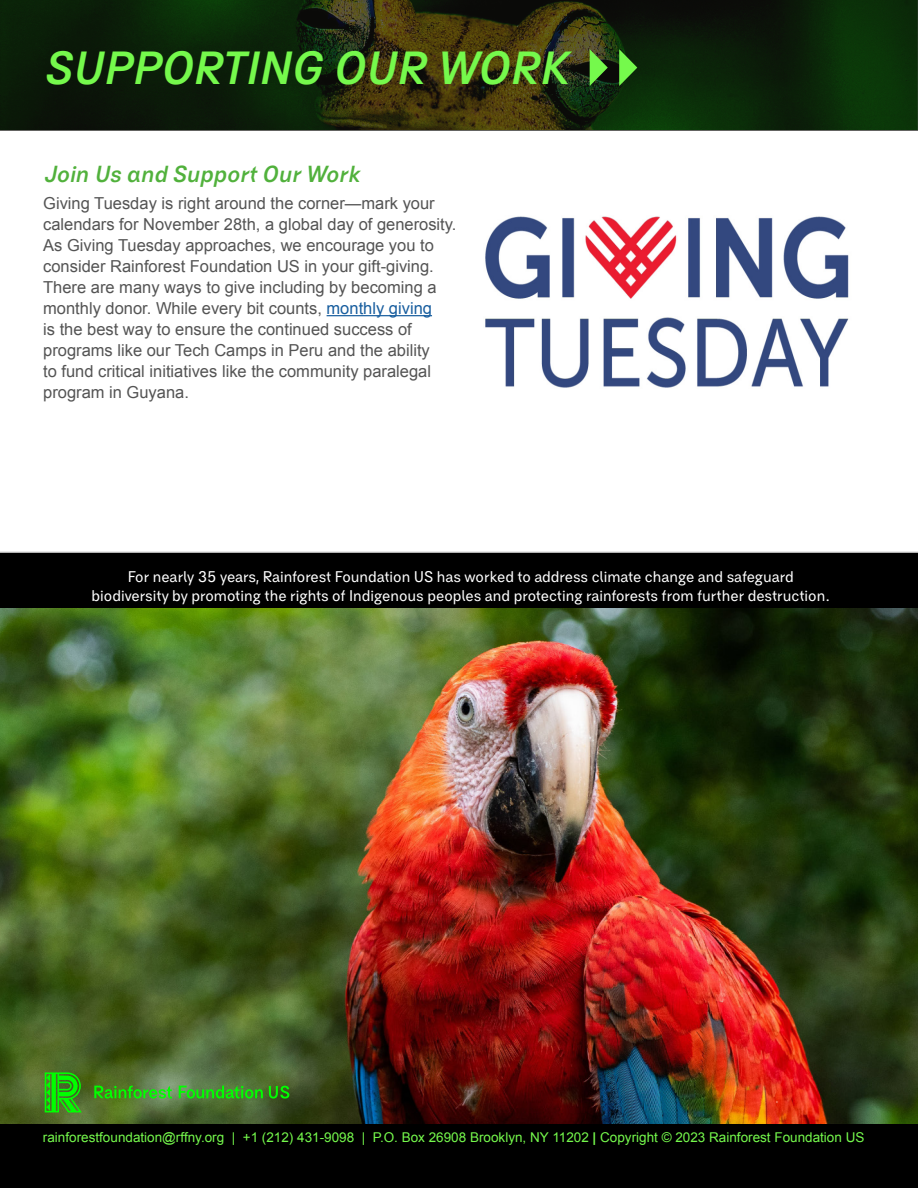
<style>
.page{position:relative;width:918px;height:1188px;background:#fff}
.page>*{position:absolute;margin:0;border:0;box-sizing:border-box;transform-origin:0 0}
.t1{font:italic 700 45px "BC Falster Grotesk LM";color:#75f94c}
.t2{font:italic 700 22.5px "BC Falster Grotesk LM";color:#51b13c}
.t3{font:16.5px/21px "Arial";color:#545454}
.t4{font:15px/19.5px "BC Falster Grotesk RB";color:#fff;text-align:center}
.t5{font:13.5px "Arial";color:#75f94c}
.s1{color:#175d9e}
.s2{font-weight:700}
</style>
<div class="page">
<svg style="left:0;top:0;width:918px;height:131px"></svg>
<div style="left:0;top:554px;width:918px;height:64px;background:#000"></div>
<div style="left:0;top:1123px;width:918px;height:65px;background:#000"></div>
<svg style="left:590px;top:49px;width:18px;height:37px"></svg>
<svg style="left:619px;top:49px;width:18px;height:37px"></svg>
<hr style="left:327px;top:315px;width:105px;height:1px;background:#175d9e">
<img style="left:485px;top:216px;width:364px;height:172px">
<img style="left:0;top:609px;width:917px;height:514px">
<svg style="left:45px;top:1072px;width:37px;height:40px"></svg>
<svg style="left:269px;top:1086px;width:20px;height:13px"></svg>
<svg style="left:94px;top:1085px;width:78px;height:14px"></svg>
<svg style="left:179px;top:1086px;width:84px;height:13px"></svg>
<p class="t1" style="left:45px;top:40px;width:528px">SUPPORTING OUR WORK</p>
<p class="t2" style="left:45px;top:160px;width:317px">Join Us and Support Our Work</p>
<p class="t3" style="left:43px;top:193px;width:415px">Giving Tuesday is right around the corner—mark your calendars for November 28th, a global day of generosity.<br>As Giving Tuesday approaches, we encourage you to consider Rainforest Foundation US in your gift-giving.<br>There are many ways to give including by becoming a monthly donor. While every bit counts, <span class="s1">monthly giving<br></span>is the best way to ensure the continued success of programs like our Tech Camps in Peru and the ability<br>to fund critical initiatives like the community paralegal program in Guyana.</p>
<p class="t4" style="left:92px;top:566px;width:740px">For nearly 35 years, Rainforest Foundation US has worked to address climate change and safeguard biodiversity by promoting the rights of Indigenous peoples and protecting rainforests from further destruction.</p>
<p class="t5" style="left:43px;top:1128px;width:823px">rainforestfoundation@rffny.org | +1 (212) 431-9098 | P.O. Box 26908 Brooklyn, NY 11202 <span class="s2">|</span> Copyright © 2023 Rainforest Foundation US</p>
</div>
